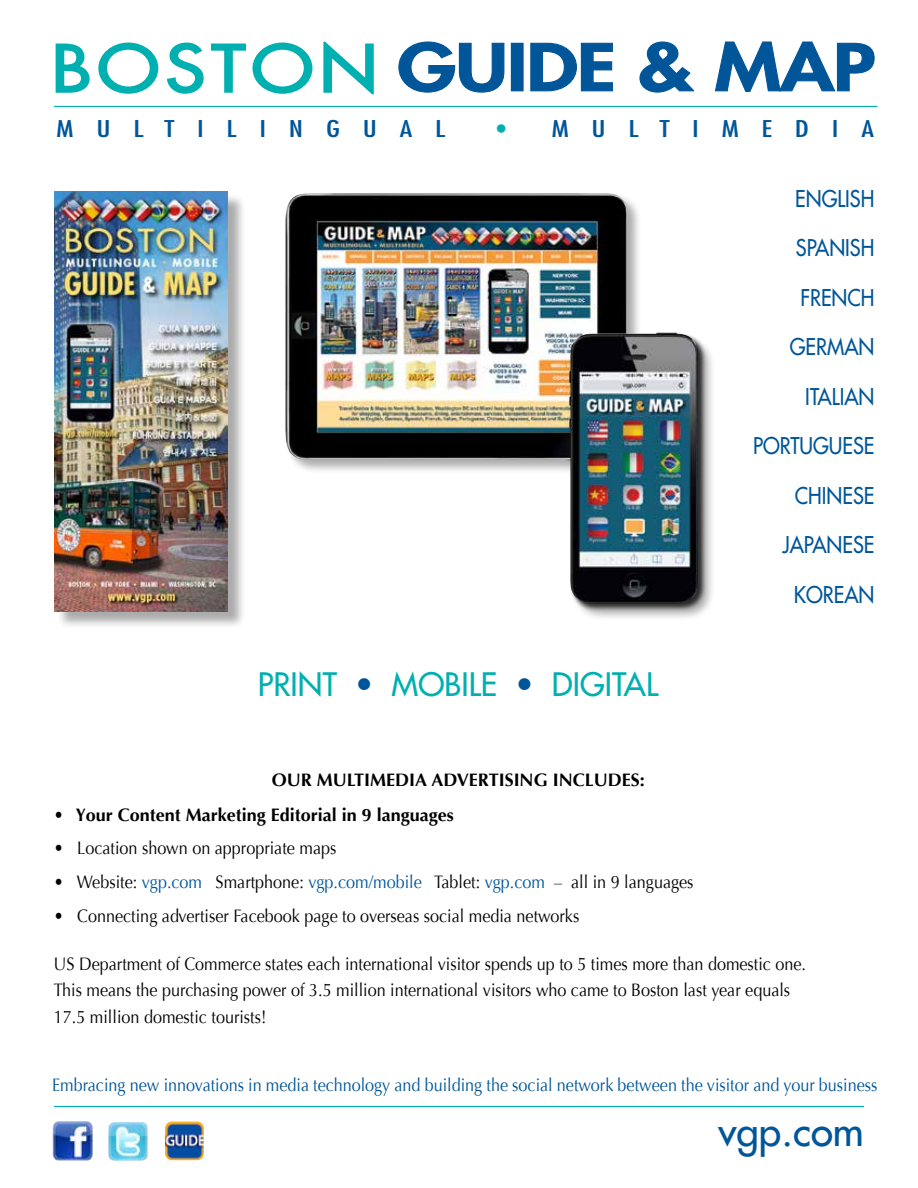
<style>
.page{position:relative;width:918px;height:1188px;background:#fff}
.page>*{position:absolute;margin:0;border:0;box-sizing:border-box;transform-origin:0 0}
.t1{font:800 63px "Futura";letter-spacing:-.01em;color:#005699;scale:1.26 1}
.t2{font:63px "Futura";color:#00b0b0;scale:1.17 1}
.t3{font:40.5px "Futura";color:#005699}
.t4{font:31.5px "Futura";color:#00b0b0}
.t5{font:22.5px "Futura";color:#005699;scale:.9 1}
.t6{font:condensed 22.5px "Futura";letter-spacing:.75em;color:#005699;scale:1.35 1}
.t7{font:18px/26.2px "Optima";color:#000;scale:.9 1}
.t8{font:18px "Optima";color:#005699;scale:.9 1}
.t9{font:700 18px "Optima";color:#000;scale:.9 1}
.t10{font:700 18px "Optima";color:#000}
.s1{color:#00b0b0}
.s2{color:#005699}
</style>
<div class="page">
<div style="left:56px;top:194px;width:190px;height:435px;background:#000;opacity:.33"></div>
<img style="left:55px;top:192px;width:173px;height:419px">
<img style="left:52px;top:1121px;width:41px;height:40px">
<img style="left:108px;top:1122px;width:40px;height:39px">
<img style="left:165px;top:1121px;width:39px;height:39px">
<hr style="left:54px;top:1106px;width:810px;height:1px;background:#00b0b0">
<svg style="left:398px;top:41px;width:107px;height:52px"></svg>
<div style="left:511px;top:43px;width:13px;height:48px;border:1px solid #005699"></div>
<svg style="left:530px;top:42px;width:83px;height:50px"></svg>
<svg style="left:639px;top:41px;width:55px;height:52px"></svg>
<svg style="left:714px;top:41px;width:161px;height:51px"></svg>
<svg style="left:55px;top:43px;width:35px;height:50px"></svg>
<svg style="left:98px;top:42px;width:61px;height:52px"></svg>
<svg style="left:166px;top:42px;width:147px;height:52px"></svg>
<svg style="left:323px;top:41px;width:51px;height:54px"></svg>
<hr style="left:54px;top:106px;width:824px;height:1px;background:#00b0b0">
<div style="left:283px;top:191px;width:360px;height:284px;background:#000;opacity:.33"></div>
<img style="left:285px;top:193px;width:343px;height:268px">
<div style="left:571px;top:334px;width:145px;height:287px;background:#000;opacity:.33"></div>
<div style="left:569px;top:332px;width:137px;height:280px;background:#000;opacity:.75"></div>
<img style="left:569px;top:332px;width:129px;height:271px">
<h1 class="t2" style="left:52px;top:28px;width:47px">BOSTON</h1>
<h1 class="t1" style="left:398px;top:25px;width:381px">GUIDE &amp; MAP</h1>
<p class="t6" style="left:57px;top:114px;width:289px">MULTILINGUAL</p>
<p class="t6" style="left:497px;top:114px;width:281px"><span class="s1">•</span> MULTIMEDIA</p>
<h3 class="t4" style="left:258px;top:664px;width:402px">PRINT <span class="s2">•</span> MOBILE <span class="s2">•</span> DIGITAL</h3>
<p class="t5" style="left:795px;top:184px;width:90px">ENGLISH</p>
<p class="t5" style="left:796px;top:233px;width:89px">SPANISH</p>
<p class="t5" style="left:800px;top:283px;width:84px">FRENCH</p>
<p class="t5" style="left:790px;top:332px;width:96px">GE RMAN</p>
<p class="t5" style="left:805px;top:382px;width:78px">ITALIAN</p>
<p class="t5" style="left:753px;top:431px;width:134px">PORTUGUESE</p>
<p class="t5" style="left:795px;top:481px;width:87px">CHINESE</p>
<p class="t5" style="left:782px;top:530px;width:101px">JAPANESE</p>
<p class="t5" style="left:794px;top:580px;width:91px">KOREAN</p>
<p class="t10" style="left:272px;top:769px;width:374px">our multimedia advertising includes:</p>
<p class="t9" style="left:54px;top:804px;width:446px">• Your Content Marketing Editorial in 9 languages</p>
<p class="t7" style="left:54px;top:835px;width:315px">• Location shown on appropriate maps</p>
<p class="t7" style="left:54px;top:869px;width:712px">• Website: <span class="s2">vgp.com</span> Smartphone: <span class="s2">vgp.com/mobile</span> Tablet: <span class="s2">vgp.com</span> – all in 9 languages</p>
<p class="t7" style="left:54px;top:903px;width:585px">• Connecting advertiser Facebook page to overseas social media networks</p>
<p class="t7" style="left:54px;top:951px;width:837px">US Department of Commerce states each international visitor spends up to 5 times more than domestic one.<br>This means the purchasing power of 3.5 million international visitors who came to Boston last year equals<br>17.5 million domestic tourists!</p>
<p class="t8" style="left:52px;top:1074px;width:919px">Embracing new innovations in media technology and building the social network between the visitor and your business</p>
<h2 class="t3" style="left:718px;top:1105px;width:147px">VGP.COM</h2>
</div>
